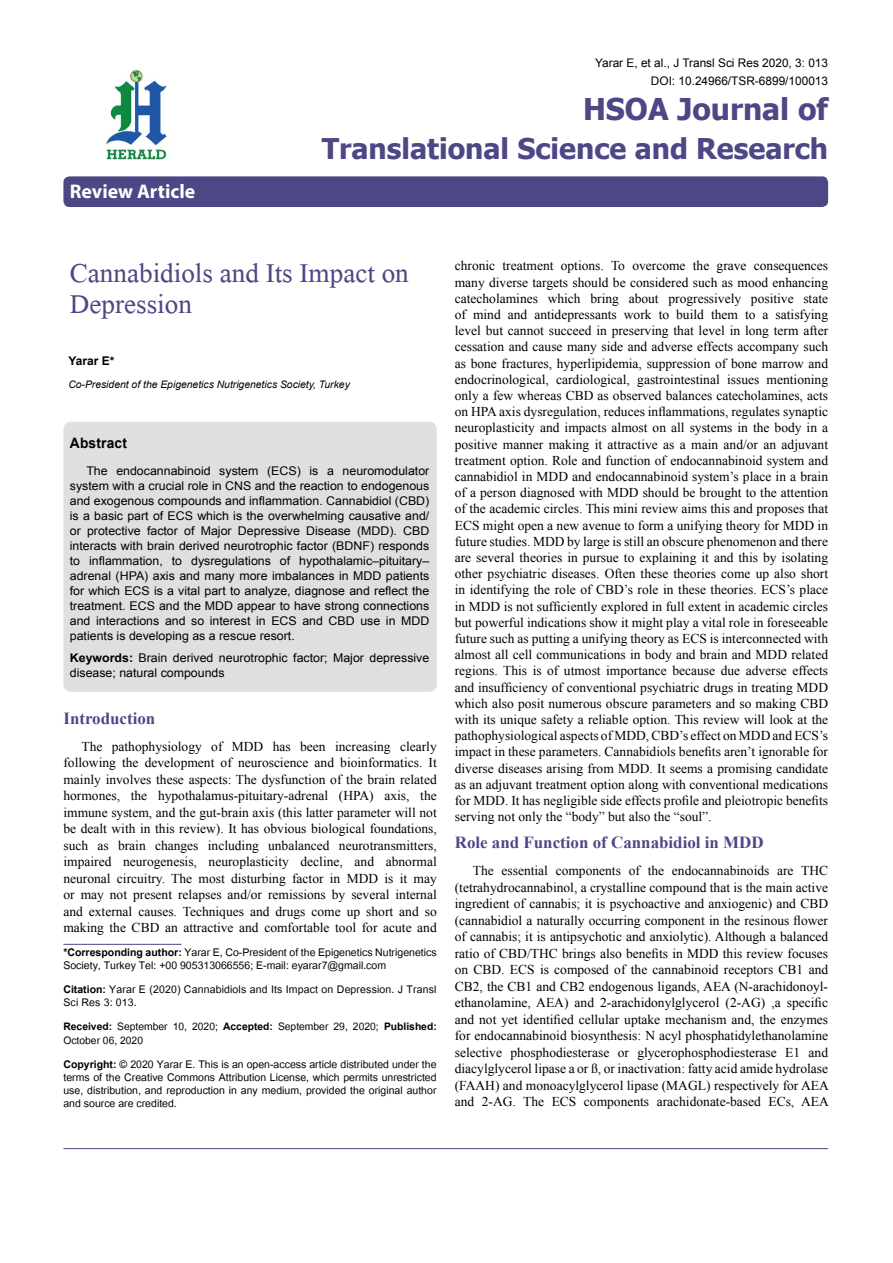
<style>
.page{position:relative;width:893px;height:1263px;background:#fff}
.page>*{position:absolute;margin:0;border:0;box-sizing:border-box;transform-origin:0 0}
.t1{font:40.5px/31.5px "Microsoft Himalaya";color:#4d4785}
.t2{font:700 30px "Tahoma";color:#4d4785}
.t3{font:700 28.5px "Tahoma";color:#4d4785}
.t4{font:700 19.8px "Myriad Hebrew";color:#fff}
.t5{font:700 16.95px "Times New Roman";color:#4d4785}
.t6{font:14.7px/13.2px "Utsaah";color:#000}
.t7{font:14.4px/13.2px "Utsaah";color:#000}
.t8{font:700 14.4px "Arial";letter-spacing:.015em;color:#000;scale:.96 1}
.t9{font:13.5px/16.2px "Times New Roman";color:#000;text-align:justify}
.t10{font:12px/15px "Arial";color:#000;text-align:justify}
.t11{font:700 12px "Arial";color:#000}
.t12{font:11.85px/18px "Arial";color:#000;text-align:right}
.t13{font:italic 10.35px "Arial";color:#000}
.s1{font-weight:700}
</style>
<div class="page">
<div style="left:63px;top:176px;width:765px;height:31px;background:#4d4785;border-radius:6px"></div>
<hr style="left:63px;top:944px;width:118px;height:1px;background:#4d4785">
<img style="left:106px;top:70px;width:61px;height:90px">
<hr style="left:63px;top:1148px;width:765px;height:1px;background:#4d4785">
<div style="left:63px;top:422px;width:374px;height:270px;background:#dedfe0;border-radius:8px"></div>
<h3 class="t4" style="left:70px;top:180px;width:127px">Review Article</h3>
<p class="t12" style="left:595px;top:54px;width:234px">Yarar E, et al., J Transl Sci Res 2020, 3: 013<br>DOI: 10.24966/TSR-6899/100013</p>
<h2 class="t2" style="left:583px;top:88px;width:247px">HSOA Journal of</h2>
<h3 class="t3" style="left:322px;top:128px;width:508px">Translational Science and Research</h3>
<h1 class="t1" style="left:70px;top:252px;width:340px">Cannabidiols and Its Impact on<br>Depression</h1>
<p class="t11" style="left:68px;top:353px;width:48px">Yarar E*</p>
<p class="t13" style="left:68px;top:377px;width:283px">Co-President of the Epigenetics Nutrigenetics Society, Turkey</p>
<p class="t8" style="left:70px;top:433px;width:61px">Abstract</p>
<p class="t10" style="left:70px;top:463px;width:361px;text-indent:17px">The endocannabinoid system (ECS) is a neuromodulator system with a crucial role in CNS and the reaction to endogenous and exogenous compounds and inflammation. Cannabidiol (CBD) is a basic part of ECS which is the overwhelming causative and/ or protective factor of Major Depressive Disease (MDD). CBD interacts with brain derived neurotrophic factor (BDNF) responds to inflammation, to dysregulations of hypothalamic–pituitary– adrenal (HPA) axis and many more imbalances in MDD patients for which ECS is a vital part to analyze, diagnose and reflect the treatment. ECS and the MDD appear to have strong connections and interactions and so interest in ECS and CBD use in MDD patients is developing as a rescue resort.</p>
<p class="t10" style="left:70px;top:650px;width:361px"><span class="s1">Keywords:</span> Brain derived neurotrophic factor; Major depressive disease; natural compounds</p>
<p class="t5" style="left:63px;top:706px;width:93px">Introduction</p>
<p class="t9" style="left:63px;top:737px;width:375px;text-indent:18px">The pathophysiology of MDD has been increasing clearly following the development of neuroscience and bioinformatics. It mainly involves these aspects: The dysfunction of the brain related hormones, the hypothalamus-pituitary-adrenal (HPA) axis, the immune system, and the gut-brain axis (this latter parameter will not be dealt with in this review). It has obvious biological foundations, such as brain changes including unbalanced neurotransmitters, impaired neurogenesis, neuroplasticity decline, and abnormal neuronal circuitry. The most disturbing factor in MDD is it may or may not present relapses and/or remissions by several internal and external causes. Techniques and drugs come up short and so making the CBD an attractive and comfortable tool for acute and</p>
<p class="t6" style="left:63px;top:947px;width:375px"><span class="s1">*Corresponding author:</span> Yarar E, Co-President of the Epigenetics Nutrigenetics<br>Society, Turkey Tel: +00 905313066556; E-mail: eyarar7@gmail.com</p>
<p class="t6" style="left:63px;top:984px;width:375px"><span class="s1">Citation:</span> Yarar E (2020) Cannabidiols and Its Impact on Depression. J Transl<br>Sci Res 3: 013.</p>
<p class="t7" style="left:63px;top:1021px;width:375px"><span class="s1">Received:</span> September 10, 2020; <span class="s1">Accepted:</span> September 29, 2020; <span class="s1">Published:<br></span>October 06, 2020</p>
<p class="t6" style="left:63px;top:1058px;width:375px;text-align:justify"><span class="s1">Copyright:</span> © 2020 Yarar E. This is an open-access article distributed under the terms of the Creative Commons Attribution License, which permits unrestricted use, distribution, and reproduction in any medium, provided the original author and source are credited.</p>
<p class="t9" style="left:455px;top:258px;width:375px">chronic treatment options. To overcome the grave consequences many diverse targets should be considered such as mood enhancing catecholamines which bring about progressively positive state of mind and antidepressants work to build them to a satisfying level but cannot succeed in preserving that level in long term after cessation and cause many side and adverse effects accompany such as bone fractures, hyperlipidemia, suppression of bone marrow and endocrinological, cardiological, gastrointestinal issues mentioning only a few whereas CBD as observed balances catecholamines, acts on HPA axis dysregulation, reduces inflammations, regulates synaptic neuroplasticity and impacts almost on all systems in the body in a positive manner making it attractive as a main and/or an adjuvant treatment option. Role and function of endocannabinoid system and cannabidiol in MDD and endocannabinoid system’s place in a brain of a person diagnosed with MDD should be brought to the attention of the academic circles. This mini review aims this and proposes that ECS might open a new avenue to form a unifying theory for MDD in future studies. MDD by large is still an obscure phenomenon and there are several theories in pursue to explaining it and this by isolating other psychiatric diseases. Often these theories come up also short in identifying the role of CBD’s role in these theories. ECS’s place in MDD is not sufficiently explored in full extent in academic circles but powerful indications show it might play a vital role in foreseeable future such as putting a unifying theory as ECS is interconnected with almost all cell communications in body and brain and MDD related regions. This is of utmost importance because due adverse effects and insufficiency of conventional psychiatric drugs in treating MDD which also posit numerous obscure parameters and so making CBD with its unique safety a reliable option. This review will look at the pathophysiological aspects of MDD, CBD’s effect on MDD and ECS’s impact in these parameters. Cannabidiols benefits aren’t ignorable for diverse diseases arising from MDD. It seems a promising candidate as an adjuvant treatment option along with conventional medications for MDD. It has negligible side effects profile and pleiotropic benefits serving not only the “body” but also the “soul”.</p>
<p class="t5" style="left:455px;top:831px;width:310px">Role and Function of Cannabidiol in MDD</p>
<p class="t9" style="left:455px;top:862px;width:376px;text-indent:18px">The essential components of the endocannabinoids are THC (tetrahydrocannabinol, a crystalline compound that is the main active ingredient of cannabis; it is psychoactive and anxiogenic) and CBD (cannabidiol a naturally occurring component in the resinous flower of cannabis; it is antipsychotic and anxiolytic). Although a balanced ratio of CBD/THC brings also benefits in MDD this review focuses on CBD. ECS is composed of the cannabinoid receptors CB1 and CB2, the CB1 and CB2 endogenous ligands, AEA (N-arachidonoyl&shy;ethanolamine, AEA) and 2-arachidonylglycerol (2-AG) ,a specific and not yet identified cellular uptake mechanism and, the enzymes for endocannabinoid biosynthesis: N acyl phosphatidylethanolamine selective phosphodiesterase or glycerophosphodiesterase E1 and diacylglycerol lipase a or ß, or inactivation: fatty acid amide hydrolase (FAAH) and monoacylglycerol lipase (MAGL) respectively for AEA and 2-AG. The ECS components arachidonate-based ECs, AEA</p>
</div>
